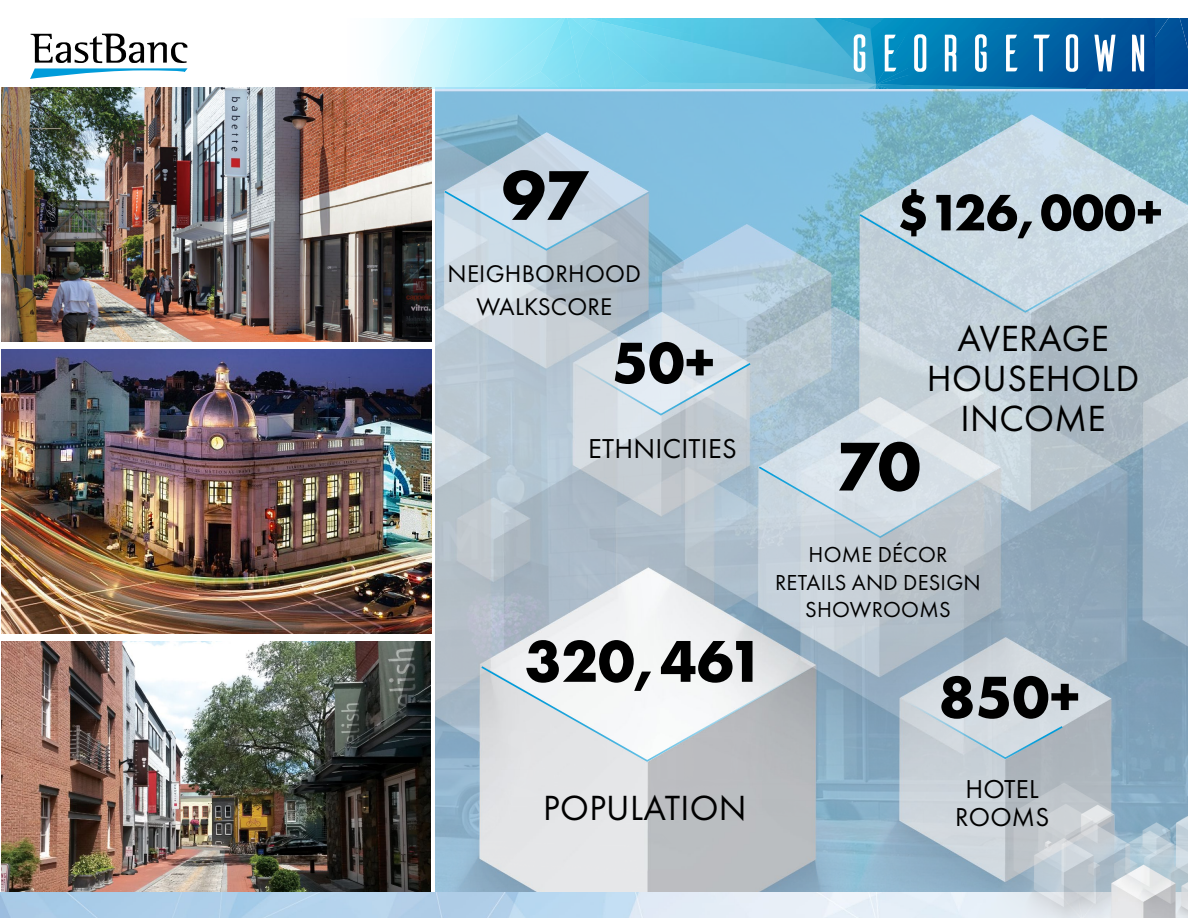
<style>
.page{position:relative;width:1188px;height:918px;background:#fff}
.page>*{position:absolute;margin:0;border:0;box-sizing:border-box;transform-origin:0 0}
.t1{font:700 73.05px "Futura PT";color:#000}
.t2{font:700 71.55px "Futura PT";color:#000}
.t3{font:700 61.5px "Futura PT";color:#000}
.t4{font:700 61.2px "Futura PT";color:#000}
.t5{font:700 60.45px "Futura PT";color:#000}
.t6{font:700 53.25px "Futura PT";color:#000}
.t7{font:52.5px "Ailerons";letter-spacing:-.005em;color:#fff}
.t8{font:37.8px/39.9px "Futura PT";letter-spacing:.01em;color:#000;text-align:center}
.t9{font:36.3px "Futura PT";letter-spacing:.01em;color:#000}
.t10{font:28.35px "Futura PT";letter-spacing:.01em;color:#000}
.t11{font:26.85px/27.6px "Futura PT";letter-spacing:.01em;color:#000;text-align:center}
.t12{font:25.05px/33.9px "Futura PT";letter-spacing:.01em;color:#000;text-align:center}
.t13{font:22.5px/27.5px "Futura PT";letter-spacing:.01em;color:#000;text-align:center}
</style>
<div class="page">
<img style="left:435px;top:88px;width:753px;height:805px">
<img style="left:2px;top:641px;width:429px;height:252px">
<img style="left:2px;top:349px;width:430px;height:284px">
<img style="left:2px;top:87px;width:430px;height:254px">
<img style="left:1169px;top:18px;width:19px;height:67px">
<img style="left:1154px;top:18px;width:15px;height:67px">
<img style="left:1154px;top:85px;width:34px;height:3px">
<img style="left:1179px;top:18px;width:9px;height:37px">
<img style="left:1136px;top:18px;width:18px;height:67px">
<div style="left:1107px;top:18px;width:29px;height:67px;background:#005097"></div>
<img style="left:956px;top:85px;width:198px;height:3px">
<img style="left:876px;top:85px;width:80px;height:3px">
<img style="left:917px;top:18px;width:190px;height:67px">
<img style="left:876px;top:18px;width:41px;height:67px">
<img style="left:294px;top:72px;width:100px;height:16px">
<img style="left:1146px;top:18px;width:8px;height:37px">
<img style="left:394px;top:18px;width:147px;height:70px">
<img style="left:541px;top:18px;width:26px;height:70px">
<img style="left:650px;top:18px;width:226px;height:65px">
<img style="left:567px;top:18px;width:83px;height:70px">
<img style="left:587px;top:83px;width:289px;height:5px">
<svg style="left:30px;top:34px;width:158px;height:45px"></svg>
<svg style="left:858px;top:213px;width:330px;height:101px;background:#c0d0da"></svg>
<svg style="left:898px;top:695px;width:166px;height:65px;background:#c9d3da"></svg>
<svg style="left:571px;top:361px;width:181px;height:56px;background:#d3dde5"></svg>
<svg style="left:480px;top:661px;width:341px;height:102px"></svg>
<svg style="left:443px;top:189px;width:208px;height:63px;background:#c1d2df"></svg>
<svg style="left:757px;top:464px;width:246px;height:75px;background:#cad5de"></svg>
<img style="left:0;top:893px;width:945px;height:25px">
<img style="left:945px;top:759px;width:243px;height:159px">
<h3 class="t7" style="left:844px;top:28px;width:312px">GEORGETOWN</h3>
<h1 class="t1" style="left:502px;top:148px;width:86px">97</h1>
<p class="t12" style="left:448px;top:256px;width:195px">N EIGH BORHOOD<br>WALKSCORE</p>
<h3 class="t5" style="left:612px;top:324px;width:104px">50+</h3>
<p class="t10" style="left:588px;top:431px;width:150px">ETHNICITIES</p>
<h3 class="t4" style="left:525px;top:622px;width:241px">320,461</h3>
<h3 class="t9" style="left:543px;top:787px;width:205px">POPULATION</h3>
<h3 class="t6" style="left:897px;top:178px;width:267px">$126,000+</h3>
<h2 class="t2" style="left:835px;top:420px;width:87px">70</h2>
<h3 class="t8" style="left:927px;top:318px;width:214px">AVERAGE<br>HOUSEHOLD<br>INCOME</h3>
<p class="t13" style="left:775px;top:541px;width:207px">HOME DÉCOR<br>RETAI LS AND DESIGN<br>SH OWROOMS</p>
<h3 class="t3" style="left:939px;top:658px;width:143px">850+</h3>
<p class="t11" style="left:955px;top:775px;width:96px">HOTEL<br>ROOMS</p>
</div>
